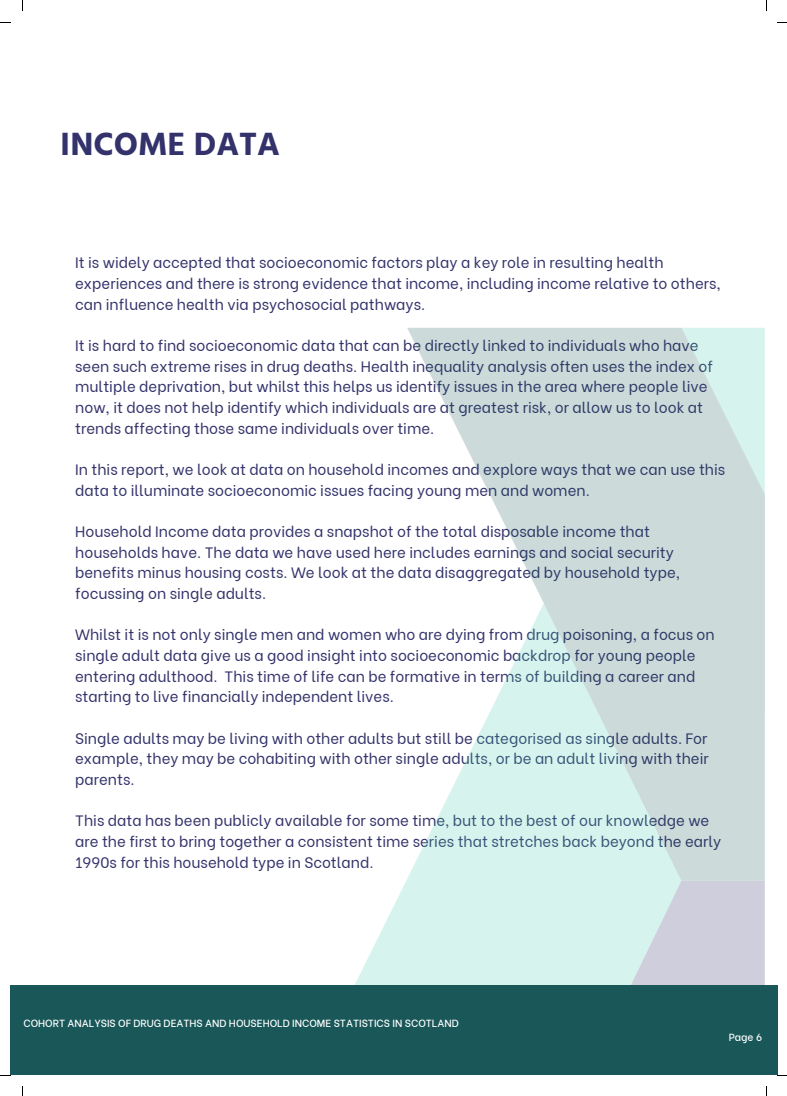
<style>
.page{position:relative;width:787px;height:1096px;background:#fff}
.page>*{position:absolute;margin:0;border:0;box-sizing:border-box;transform-origin:0 0}
.t1{font:700 33.12px "Hind Siliguri";color:#33326b}
.t2{font:15px/20.6px "Be Vietnam";color:#33326b}
.t3{font:500 10.38px "Be Vietnam";color:#fff}
</style>
<div class="page">
<div style="left:10px;top:985px;width:767px;height:89px;background:#195759"></div>
<svg style="left:355px;top:880px;width:275px;height:105px;background:#d9f5ee"></svg>
<svg style="left:407px;top:328px;width:358px;height:552px;fill:#ccdada"></svg>
<svg style="left:630px;top:880px;width:135px;height:105px;background:#d0d5df"></svg>
<h1 class="t1" style="left:60px;top:118px;width:221px">INCOME DATA</h1>
<p class="t2" style="left:75px;top:251px;width:647px">It is widely accepted that socioeconomic factors play a key role in resulting health experiences and there is strong evidence that income, including income relative to others, can influence health via psychosocial pathways.</p>
<p class="t2" style="left:75px;top:333px;width:639px">It is hard to find socioeconomic data that can be directly linked to individuals who have seen such extreme rises in drug deaths. Health inequality analysis often uses the index of multiple deprivation, but whilst this helps us identify issues in the area where people live now, it does not help identify which individuals are at greatest risk, or allow us to look at trends affecting those same individuals over time.</p>
<p class="t2" style="left:75px;top:457px;width:652px">In this report, we look at data on household incomes and explore ways that we can use this data to illuminate socioeconomic issues facing young men and women.</p>
<p class="t2" style="left:75px;top:519px;width:606px">Household Income data provides a snapshot of the total disposable income that households have. The data we have used here includes earnings and social security benefits minus housing costs. We look at the data disaggregated by household type, focussing on single adults.</p>
<p class="t2" style="left:75px;top:623px;width:641px">Whilst it is not only single men and women who are dying from drug poisoning, a focus on single adult data give us a good insight into socioeconomic backdrop for young people entering adulthood. This time of life can be formative in terms of building a career and starting to live financially independent lives.</p>
<p class="t2" style="left:75px;top:726px;width:635px;text-align:justify">Single adults may be living with other adults but still be categorised as single adults. For example, they may be cohabiting with other single adults, or be an adult living with their parents.</p>
<p class="t2" style="left:75px;top:808px;width:647px">This data has been publicly available for some time, but to the best of our knowledge we are the first to bring together a consistent time series that stretches back beyond the early<br>1990s for this household type in Scotland.</p>
<p class="t3" style="left:23px;top:1014px;width:437px">COHORT ANALYSIS OF DRUG DEATHS AND HOUSEHOLD INCOME STATISTICS IN SCOTLAND</p>
<p class="t3" style="left:729px;top:1028px;width:35px">Page 6</p>
</div>
